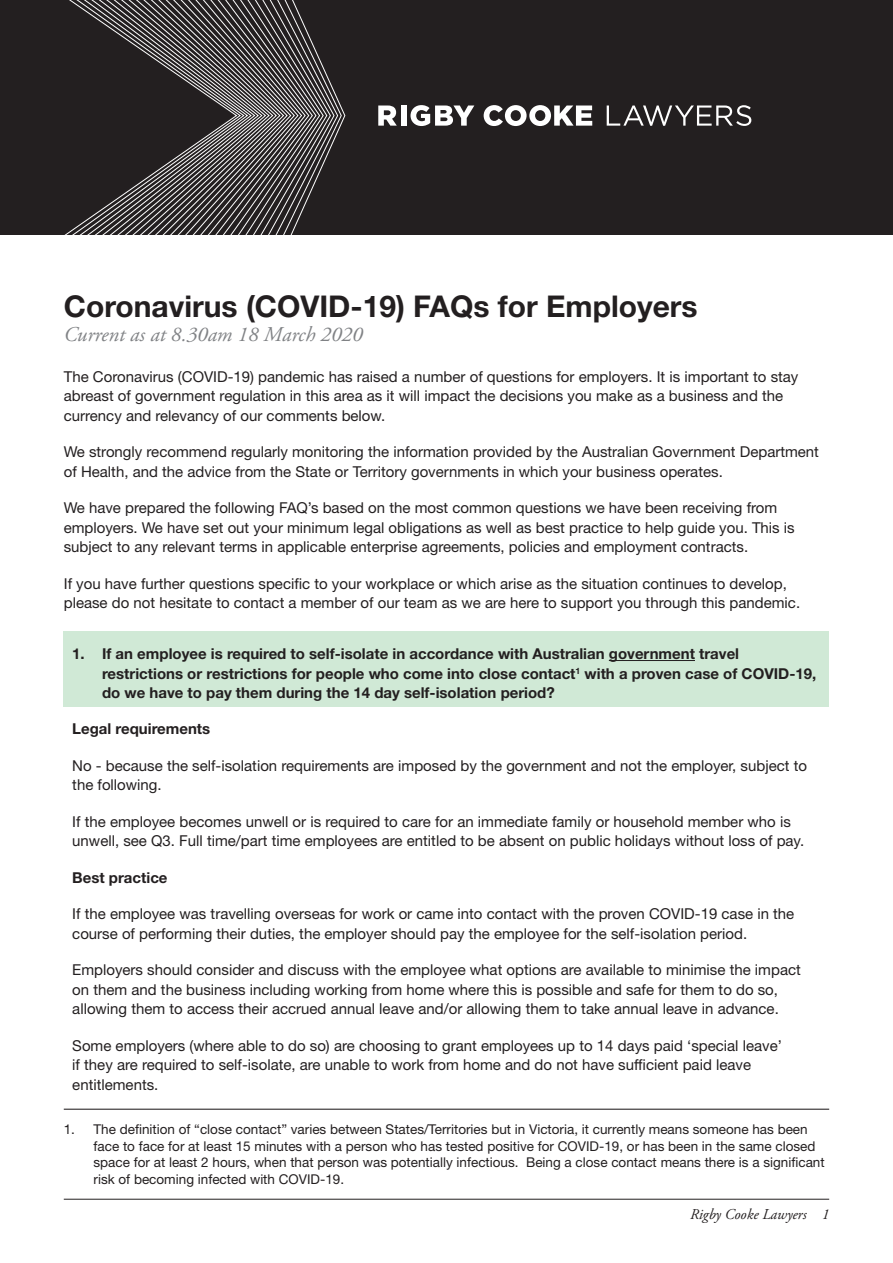
<style>
.page{position:relative;width:893px;height:1263px;background:#fff}
.page>*{position:absolute;margin:0;border:0;box-sizing:border-box;transform-origin:0 0}
.Heading{font:700 30px "Helvetica Neue LT Std";color:#231f20}
.Heading-2{font:italic 21px "Adobe Garamond Pro";color:#808285}
.Body{font:15px/19.5px "Helvetica Neue LT Std";color:#231f20}
.Body-2{font:700 15px/19.5px "Helvetica Neue LT Std";color:#231f20}
.t1{font:italic 15px "Adobe Garamond Pro";color:#231f20}
.t2{font:13.5px/16.5px "Helvetica Neue LT Std";color:#231f20}
</style>
<div class="page">
<hr style="left:64px;top:1199px;width:765px;height:1px;background:#231f20">
<div style="left:0;top:0;width:893px;height:234px;background:#231f20"></div>
<svg style="left:66px;top:0;width:279px;height:234px"></svg>
<svg style="left:378px;top:106px;width:19px;height:20px"></svg>
<div style="left:401px;top:106px;width:5px;height:20px;background:#fff"></div>
<svg style="left:410px;top:105px;width:64px;height:21px"></svg>
<svg style="left:484px;top:105px;width:108px;height:21px"></svg>
<svg style="left:607px;top:105px;width:144px;height:21px"></svg>
<div style="left:64px;top:631px;width:765px;height:75px;background:#d0e9d6"></div>
<hr style="left:609px;top:660px;width:86px;height:1px;background:#231f20">
<hr style="left:64px;top:1109px;width:765px;height:1px;background:#231f20">
<p class="Heading" style="left:64px;top:288px;width:635px">Coronavirus (COVID-19) FAQs for Employers</p>
<p class="Heading-2" style="left:64px;top:322px;width:300px">Current as at 8.30am 18 March 2020</p>
<p class="Body" style="left:64px;top:366px;width:736px">The Coronavirus (COVID-19) pandemic has raised a number of questions for employers. It is important to stay abreast of government regulation in this area as it will impact the decisions you make as a business and the currency and relevancy of our comments below.</p>
<p class="Body" style="left:64px;top:442px;width:757px">We strongly recommend regularly monitoring the information provided by the Australian Government Department of Health, and the advice from the State or Territory governments in which your business operates.</p>
<p class="Body" style="left:64px;top:498px;width:732px">We have prepared the following FAQ’s based on the most common questions we have been receiving from employers. We have set out your minimum legal obligations as well as best practice to help guide you. This is subject to any relevant terms in applicable enterprise agreements, policies and employment contracts.</p>
<p class="Body" style="left:64px;top:573px;width:738px">If you have further questions specific to your workplace or which arise as the situation continues to develop, please do not hesitate to contact a member of our team as we are here to support you through this pandemic.</p>
<p class="Body-2" style="left:102px;top:644px;width:716px;text-indent:-30px">1. If an employee is required to self-isolate in accordance with Australian government travel restrictions or restrictions for people who come into close contact<sup>1</sup> with a proven case of COVID-19, do we have to pay them during the 14 day self-isolation period?</p>
<p class="Body-2" style="left:72px;top:719px;width:140px">Legal requirements</p>
<p class="Body" style="left:72px;top:755px;width:736px">No - because the self-isolation requirements are imposed by the government and not the employer, subject to the following.</p>
<p class="Body" style="left:72px;top:811px;width:733px">If the employee becomes unwell or is required to care for an immediate family or household member who is unwell, see Q3. Full time/part time employees are entitled to be absent on public holidays without loss of pay.</p>
<p class="Body-2" style="left:72px;top:867px;width:97px">Best practice</p>
<p class="Body" style="left:72px;top:904px;width:724px">If the employee was travelling overseas for work or came into contact with the proven COVID-19 case in the course of performing their duties, the employer should pay the employee for the self-isolation period.</p>
<p class="Body" style="left:72px;top:960px;width:730px">Employers should consider and discuss with the employee what options are available to minimise the impact on them and the business including working from home where this is possible and safe for them to do so, allowing them to access their accrued annual leave and/or allowing them to take annual leave in advance.</p>
<p class="Body" style="left:72px;top:1035px;width:711px">Some employers (where able to do so) are choosing to grant employees up to 14 days paid ‘special leave’ if they are required to self-isolate, are unable to work from home and do not have sufficient paid leave entitlements.</p>
<p class="t2" style="left:94px;top:1121px;width:733px;text-indent:-30px">1. The definition of “close contact” varies between States/Territories but in Victoria, it currently means someone has been face to face for at least 15 minutes with a person who has tested positive for COVID-19, or has been in the same closed space for at least 2 hours, when that person was potentially infectious. Being a close contact means there is a significant risk of becoming infected with COVID-19.</p>
<p class="t1" style="left:690px;top:1205px;width:141px">Rigby Cooke Lawyers 1</p>
</div>
